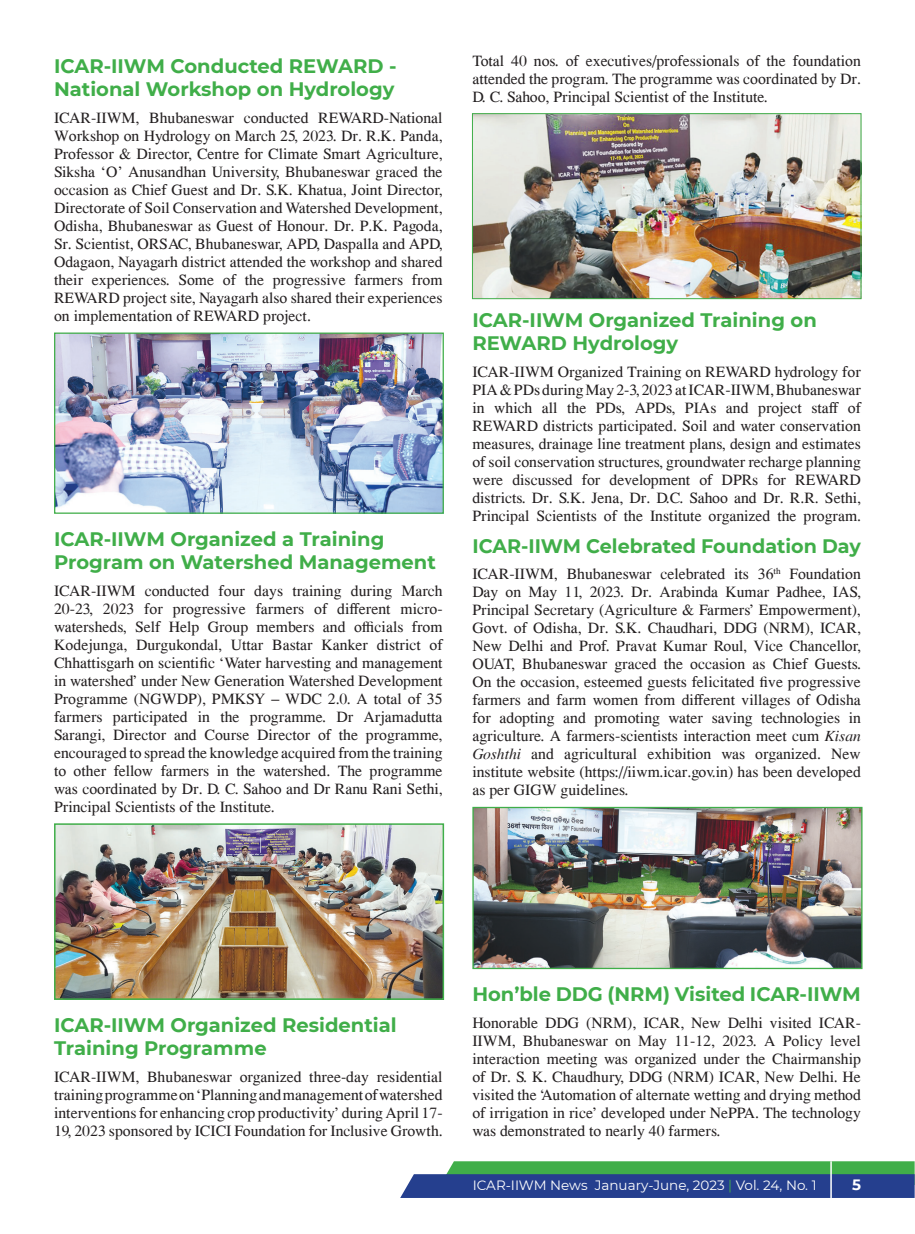
<style>
.page{position:relative;width:915px;height:1234px;background:#fff}
.page>*{position:absolute;margin:0;border:0;box-sizing:border-box;transform-origin:0 0}
.Subject_Heading{font:700 19.5px/23.4px "Montserrat";color:#40ae49}
.List_Paragraph_Citat{font:15px/18px "Gandhari Unicode";color:#231f20;text-align:justify}
.t1{font:700 15px "Montserrat";color:#fff}
.t2{font:13.5px "Montserrat";color:#fff}
.s1{font-style:italic}
.s2{color:#40ae49}
</style>
<div class="page">
<svg style="left:400px;top:1161px;width:514px;height:36px;background:#396d7d"></svg>
<hr style="left:830px;top:1160px;width:1px;height:37px;background:#fff">
<img style="left:56px;top:334px;width:385px;height:177px">
<div style="left:54px;top:332px;width:389px;height:181px;border:1px solid #40ae49"></div>
<img style="left:57px;top:826px;width:384px;height:170px">
<div style="left:54px;top:823px;width:390px;height:176px;border:2px solid #40ae49"></div>
<img style="left:474px;top:116px;width:384px;height:181px">
<div style="left:472px;top:114px;width:388px;height:185px;border:1px solid #40ae49"></div>
<img style="left:474px;top:808px;width:386px;height:158px">
<div style="left:472px;top:806px;width:390px;height:162px;border:1px solid #40ae49"></div>
<p class="Subject_Heading" style="left:54px;top:53px;width:344px">ICAR-IIWM Conducted REWARD -<br>National Workshop on Hydrology</p>
<p class="List_Paragraph_Citat" style="left:54px;top:109px;width:390px">ICAR-IIWM, Bhubaneswar conducted REWARD-National Workshop on Hydrology on March 25, 2023. Dr. R.K. Panda, Professor &amp; Director, Centre for Climate Smart Agriculture, Siksha ‘O’ Anusandhan University, Bhubaneswar graced the occasion as Chief Guest and Dr. S.K. Khatua, Joint Director, Directorate of Soil Conservation and Watershed Development, Odisha, Bhubaneswar as Guest of Honour. Dr. P.K. Pagoda, Sr. Scientist, ORSAC, Bhubaneswar, APD, Daspalla and APD, Odagaon, Nayagarh district attended the workshop and shared their experiences. Some of the progressive farmers from REWARD project site, Nayagarh also shared their experiences on implementation of REWARD project.</p>
<p class="Subject_Heading" style="left:54px;top:526px;width:383px">ICAR-IIWM Organized a Training<br>Program on Watershed Management</p>
<p class="List_Paragraph_Citat" style="left:54px;top:581px;width:390px">ICAR-IIWM conducted four days training during March 20-23, 2023 for progressive farmers of different micro&shy;watersheds, Self Help Group members and officials from Kodejunga, Durgukondal, Uttar Bastar Kanker district of Chhattisgarh on scientific ‘Water harvesting and management in watershed’ under New Generation Watershed Development Programme (NGWDP), PMKSY – WDC 2.0. A total of 35 farmers participated in the programme. Dr Arjamadutta Sarangi, Director and Course Director of the programme, encouraged to spread the knowledge acquired from the training to other fellow farmers in the watershed. The programme was coordinated by Dr. D. C. Sahoo and Dr Ranu Rani Sethi, Principal Scientists of the Institute.</p>
<p class="List_Paragraph_Citat" style="left:472px;top:52px;width:390px">Total 40 nos. of executives/professionals of the foundation attended the program. The programme was coordinated by Dr.<br>D. C. Sahoo, Principal Scientist of the Institute.</p>
<p class="Subject_Heading" style="left:472px;top:307px;width:346px">ICAR-IIWM Organized Training on<br>REWARD Hydrology</p>
<p class="List_Paragraph_Citat" style="left:472px;top:362px;width:390px">ICAR-IIWM Organized Training on REWARD hydrology for PIA &amp; PDs during May 2-3, 2023 at ICAR-IIWM, Bhubaneswar in which all the PDs, APDs, PIAs and project staff of REWARD districts participated. Soil and water conservation measures, drainage line treatment plans, design and estimates of soil conservation structures, groundwater recharge planning were discussed for development of DPRs for REWARD districts. Dr. S.K. Jena, Dr. D.C. Sahoo and Dr. R.R. Sethi, Principal Scientists of the Institute organized the program.</p>
<p class="Subject_Heading" style="left:472px;top:533px;width:390px">ICAR-IIWM Celebrated Foundation Day</p>
<p class="List_Paragraph_Citat" style="left:472px;top:565px;width:390px">ICAR-IIWM, Bhubaneswar celebrated its 36<sup>th</sup> Foundation Day on May 11, 2023. Dr. Arabinda Kumar Padhee, IAS, Principal Secretary (Agriculture &amp; Farmers’ Empowerment), Govt. of Odisha, Dr. S.K. Chaudhari, DDG (NRM), ICAR, New Delhi and Prof. Pravat Kumar Roul, Vice Chancellor, OUAT, Bhubaneswar graced the occasion as Chief Guests.<br>On the occasion, esteemed guests felicitated five progressive farmers and farm women from different villages of Odisha for adopting and promoting water saving technologies in agriculture. A farmers-scientists interaction meet cum <span class="s1">Kisan Goshthi</span> and agricultural exhibition was organized. New institute website (https://iiwm.icar.gov.in) has been developed as per GIGW guidelines.</p>
<p class="Subject_Heading" style="left:54px;top:1011px;width:344px">ICAR-IIWM Organized Residential<br>Training Programme</p>
<p class="List_Paragraph_Citat" style="left:54px;top:1067px;width:390px">ICAR-IIWM, Bhubaneswar organized three-day residential training programme on ‘Planning and management of watershed interventions for enhancing crop productivity’ during April 17- 19, 2023 sponsored by ICICI Foundation for Inclusive Growth.</p>
<p class="Subject_Heading" style="left:472px;top:981px;width:390px">Hon’ble DDG (NRM) Visited ICAR-IIWM</p>
<p class="List_Paragraph_Citat" style="left:472px;top:1013px;width:390px">Honorable DDG (NRM), ICAR, New Delhi visited ICAR-IIWM, Bhubaneswar on May 11-12, 2023. A Policy level interaction meeting was organized under the Chairmanship of Dr. S. K. Chaudhury, DDG (NRM) ICAR, New Delhi. He visited the ‘Automation of alternate wetting and drying method of irrigation in rice’ developed under NePPA. The technology was demonstrated to nearly 40 farmers.</p>
<p class="t2" style="left:472px;top:1175px;width:345px">ICAR-IIWM News January-June, 2023 <span class="s2">|</span> Vol. 24, No. 1</p>
<p class="t1" style="left:852px;top:1173px;width:10px">5</p>
</div>
